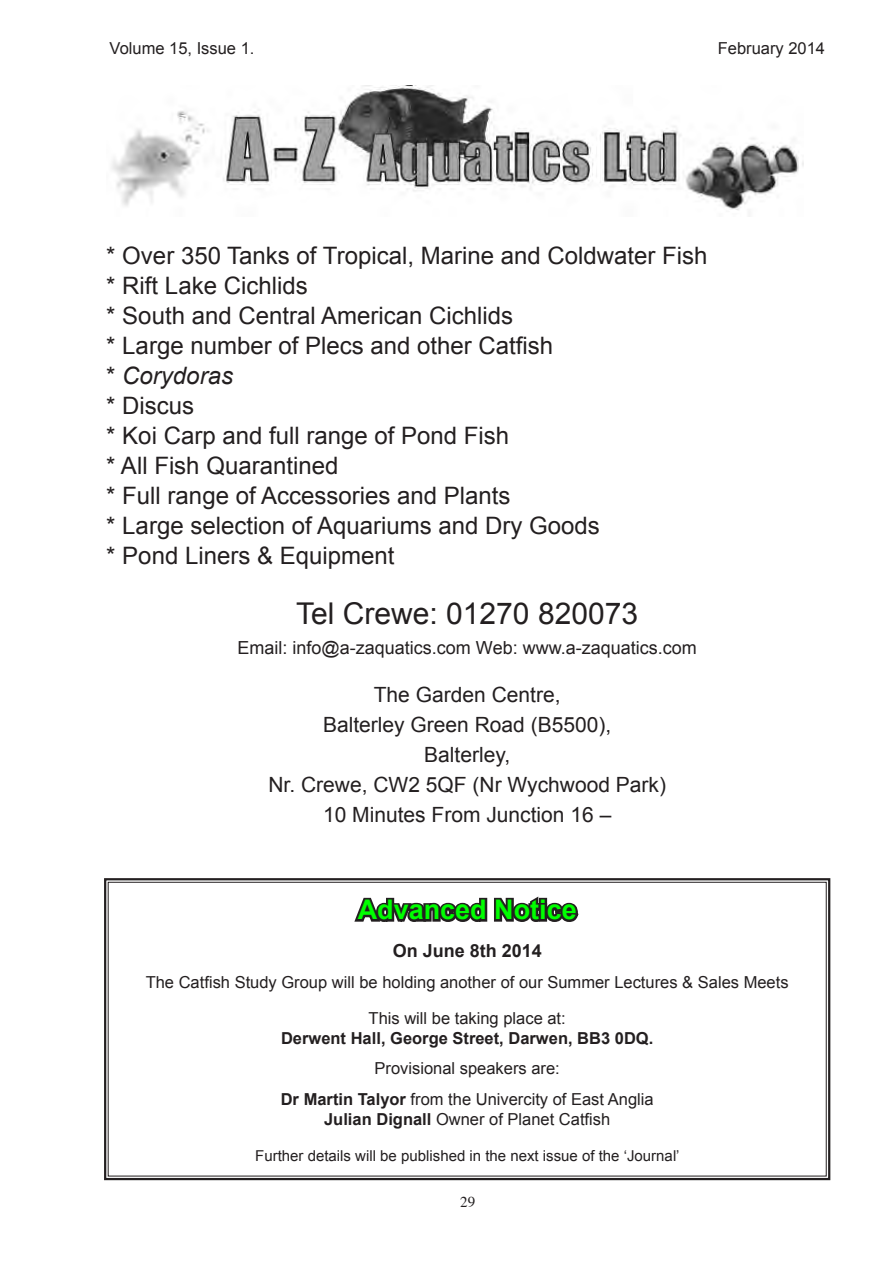
<style>
.page{position:relative;width:893px;height:1263px;background:#fff}
.page>*{position:absolute;margin:0;border:0;box-sizing:border-box;transform-origin:0 0}
.t1{font:30px "Arial";color:#231f20}
.t2{font:700 27px "Arial";color:#0f0}
.t3{font:24px/30px "Arial";color:#231f20}
.t4{font:21px/30px "Arial";color:#231f20;text-align:center}
.t5{font:18px "Arial";color:#231f20}
.t6{font:700 18px "Arial";color:#231f20}
.t7{font:16.5px/36px "Arial";color:#231f20;text-align:center}
.t8{font:700 16.5px "Arial";color:#231f20}
.t9{font:15px "Arial";color:#231f20}
.t10{font:15px "Times";color:#231f20}
.s1{font-style:italic}
.s2{font-weight:700}
</style>
<div class="page">
<img style="left:111px;top:85px;width:692px;height:125px">
<svg style="left:104px;top:878px;width:727px;height:303px"></svg>
<p class="t7" style="left:110px;top:30px;width:146px">Volume 15, Issue 1.</p>
<p class="t7" style="left:718px;top:30px;width:109px">February 2014</p>
<p class="t3" style="left:106px;top:241px;width:603px">* Over 350 Tanks of Tropical, Marine and Coldwater Fish * Rift Lake Cichlids<br>* South and Central American Cichlids<br>* Large number of Plecs and other Catfish<br>* <span class="s1">Corydoras<br></span>* Discus<br>* Koi Carp and full range of Pond Fish<br>* All Fish Quarantined<br>* Full range of Accessories and Plants<br>* Large selection of Aquariums and Dry Goods<br>* Pond Liners &amp; Equipment</p>
<p class="t1" style="left:296px;top:594px;width:343px">Tel Crewe: 01270 820073</p>
<p class="t5" style="left:238px;top:636px;width:461px">Email: info@a-zaquatics.com Web: www.a-zaquatics.com</p>
<p class="t4" style="left:268px;top:680px;width:399px">The Garden Centre,<br>Balterley Green Road (B5500),<br>Balterley,<br>Nr. Crewe, CW2 5QF (Nr Wychwood Park)<br>10 Minutes From Junction 16 –</p>
<p class="t2" style="left:358px;top:892px;width:221px">Advanced Notice</p>
<p class="t6" style="left:393px;top:939px;width:151px">On June 8th 2014</p>
<p class="t7" style="left:146px;top:964px;width:644px">The Catfish Study Group will be holding another of our Summer Lectures &amp; Sales Meets<br>This will be taking place at:</p>
<p class="t8" style="left:281px;top:1027px;width:374px">Derwent Hall, George Street, Darwen, BB3 0DQ.</p>
<p class="t7" style="left:281px;top:1053px;width:374px;line-height:30.6px">Provisional speakers are:<br><span class="s2">Dr Martin Talyor</span> from the Univercity of East Anglia</p>
<p class="t7" style="left:324px;top:1101px;width:288px"><span class="s2">Julian Dignall</span> Owner of Planet Catfish</p>
<p class="t9" style="left:255px;top:1145px;width:426px">Further details will be published in the next issue of the ‘Journal’</p>
<p class="t10" style="left:460px;top:1188px;width:16px">29</p>
</div>
